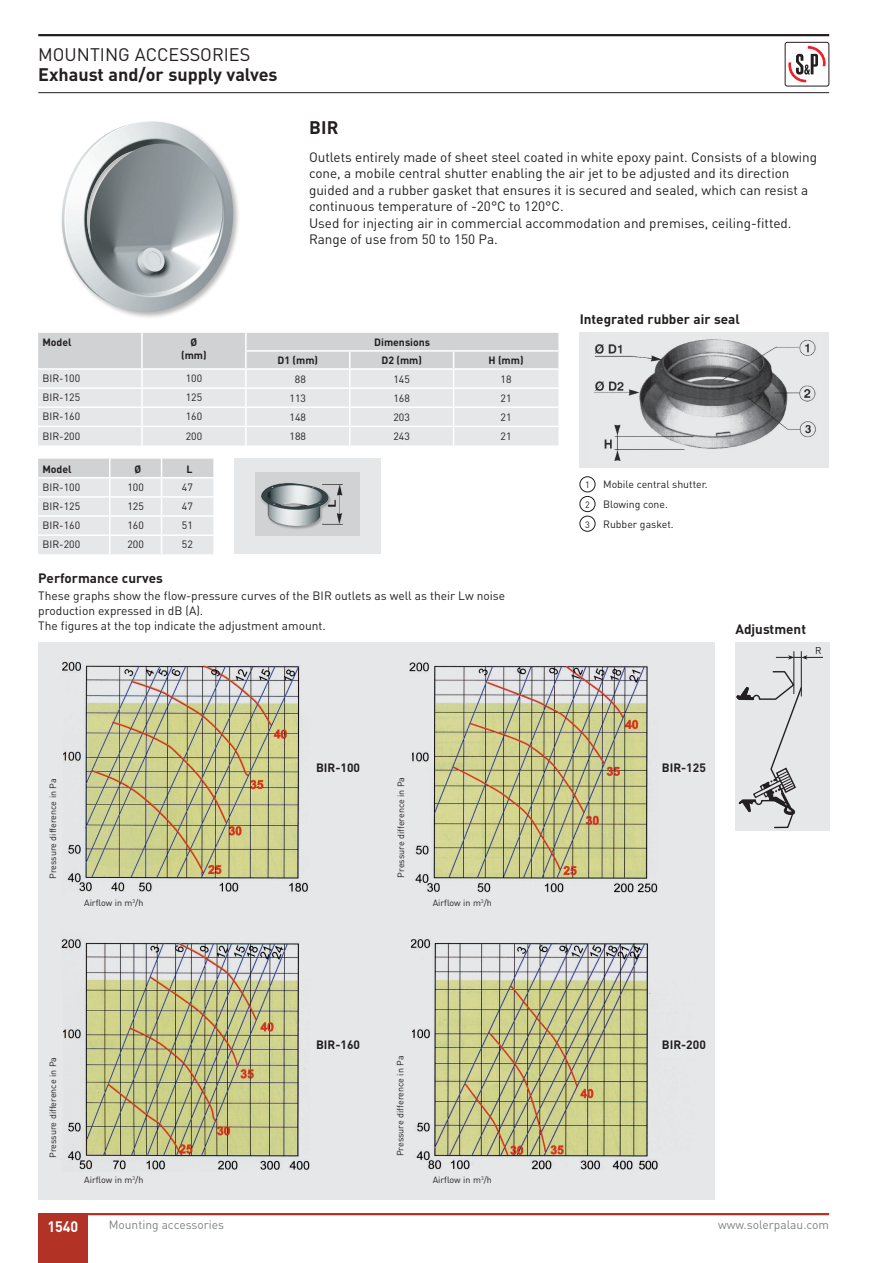
<style>
.page{position:relative;width:893px;height:1263px;background:#fff}
.page>*{position:absolute;margin:0;border:0;box-sizing:border-box;transform-origin:0 0}
.t1{font:700 18px "DIN";color:#231f20}
.t2{font:18px "DIN";color:#231f20}
.t3{font:700 15px "DIN";color:#fff;scale:.95 1}
.t4{font:13.5px/16.5px "DIN";color:#231f20}
.t5{font:700 13.5px "DIN";color:#231f20}
.t6{font:12px/15px "DIN";color:#231f20}
.t7{font:12px "DIN";color:#808285}
.t8{font:700 12px "DIN";color:#231f20}
.t9{font:10.5px/20.2px "DIN";color:#231f20}
.t10{font:700 10.5px/13.5px "DIN";color:#231f20;text-align:center}
.t11{font:9.75px "DIN";color:#231f20}
.t12{font:9.15px/19.6px "DIN";color:#231f20;text-align:justify}
.t13{font:9px "DIN";color:#231f20}
</style>
<div class="page">
<div style="left:38px;top:1214px;width:49px;height:49px;background:#b23326"></div>
<hr style="left:38px;top:34px;width:791px;height:2px;background:#231f20">
<hr style="left:38px;top:92px;width:791px;height:1px;background:#231f20">
<svg style="left:788px;top:47px;width:38px;height:36px"></svg>
<div style="left:785px;top:42px;width:44px;height:44px;border:1px solid #231f20;border-radius:2px"></div>
<hr style="left:38px;top:1213px;width:791px;height:2px;background:#b23326">
<div style="left:60px;top:120px;width:181px;height:200px;background:#231f20;opacity:.33"></div>
<img style="left:60px;top:122px;width:181px;height:192px">
<div style="left:580px;top:333px;width:249px;height:135px;background:#e6e7e9"></div>
<img style="left:594px;top:339px;width:222px;height:122px">
<div style="left:735px;top:642px;width:94px;height:188px;background:#e6e7e9"></div>
<hr style="left:793px;top:651px;width:1px;height:43px;background:#231f20">
<hr style="left:801px;top:651px;width:1px;height:45px;background:#231f20">
<svg style="left:776px;top:655px;width:47px;height:5px"></svg>
<svg style="left:737px;top:670px;width:65px;height:158px"></svg>
<div style="left:38px;top:642px;width:676px;height:557px;background:#e6e7e9"></div>
<svg style="left:38px;top:333px;width:520px;height:112px;background:#e1e2e4"></svg>
<hr style="left:454px;top:426px;width:104px;height:1px;background:#fff">
<div style="left:234px;top:459px;width:147px;height:95px;background:#e6e7e9"></div>
<div style="left:256px;top:473px;width:103px;height:63px;background:#d0d2d4"></div>
<svg style="left:38px;top:459px;width:175px;height:95px;background:#e3e4e6"></svg>
<hr style="left:162px;top:534px;width:51px;height:2px;background:#fff">
<div style="left:579px;top:476px;width:17px;height:16px;border:1px solid #231f20;border-radius:50%"></div>
<div style="left:579px;top:496px;width:17px;height:16px;border:1px solid #231f20;border-radius:50%"></div>
<div style="left:579px;top:516px;width:17px;height:16px;border:1px solid #231f20;border-radius:50%"></div>
<img style="left:62px;top:939px;width:247px;height:231px">
<img style="left:411px;top:939px;width:247px;height:231px">
<img style="left:63px;top:661px;width:246px;height:231px">
<img style="left:410px;top:662px;width:248px;height:231px">
<div style="left:397px;top:694px;width:14px;height:184px;background:#e6e7e9"></div>
<div style="left:49px;top:977px;width:14px;height:181px;background:#e6e7e9"></div>
<div style="left:260px;top:483px;width:72px;height:47px;background:#231f20;opacity:.33"></div>
<img style="left:260px;top:484px;width:70px;height:42px">
<h1 class="t2" style="left:38px;top:43px;width:214px">MOUNTING ACCESSORIES</h1>
<h1 class="t1" style="left:38px;top:62px;width:241px">Exhaust and/or supply valves</h1>
<h1 class="t1" style="left:309px;top:116px;width:31px">BIR</h1>
<p class="t4" style="left:309px;top:148px;width:510px">Outlets entirely made of sheet steel coated in white epoxy paint. Consists of a blowing cone, a mobile central shutter enabling the air jet to be adjusted and its direction guided and a rubber gasket that ensures it is secured and sealed, which can resist a continuous temperature of -20°C to 120°C.<br>Used for injecting air in commercial accommodation and premises, ceiling-fitted.<br>Range of use from 50 to 150 Pa.</p>
<p class="t5" style="left:580px;top:311px;width:162px">Integrated rubber air seal</p>
<p class="t10" style="left:42px;top:335px;width:31px">Model</p>
<p class="t10" style="left:181px;top:335px;width:27px">Ø (mm)</p>
<p class="t10" style="left:374px;top:335px;width:57px">Dimensions</p>
<p class="t10" style="left:278px;top:353px;width:42px">D1 (mm)</p>
<p class="t10" style="left:381px;top:353px;width:42px">D2 (mm)</p>
<p class="t10" style="left:488px;top:353px;width:37px">H (mm)</p>
<p class="t9" style="left:42px;top:368px;width:39px">BIR-100</p>
<p class="t9" style="left:186px;top:368px;width:18px">100</p>
<p class="t9" style="left:295px;top:369px;width:12px">88</p>
<p class="t9" style="left:393px;top:369px;width:18px">145</p>
<p class="t9" style="left:501px;top:369px;width:12px">18</p>
<p class="t9" style="left:42px;top:387px;width:39px">BIR-125</p>
<p class="t9" style="left:186px;top:387px;width:18px">125</p>
<p class="t9" style="left:290px;top:388px;width:18px">113</p>
<p class="t9" style="left:393px;top:388px;width:18px">168</p>
<p class="t9" style="left:501px;top:388px;width:12px">21</p>
<p class="t9" style="left:42px;top:406px;width:39px">BIR-160</p>
<p class="t9" style="left:186px;top:406px;width:18px">160</p>
<p class="t9" style="left:290px;top:407px;width:18px">148</p>
<p class="t9" style="left:393px;top:407px;width:18px">203</p>
<p class="t9" style="left:501px;top:407px;width:12px">21</p>
<p class="t9" style="left:42px;top:425px;width:39px">BIR-200</p>
<p class="t9" style="left:186px;top:425px;width:18px">200</p>
<p class="t9" style="left:290px;top:426px;width:18px">188</p>
<p class="t9" style="left:393px;top:426px;width:18px">243</p>
<p class="t9" style="left:501px;top:426px;width:12px">21</p>
<p class="t10" style="left:42px;top:462px;width:31px">Model</p>
<p class="t10" style="left:134px;top:462px;width:8px">Ø</p>
<p class="t10" style="left:187px;top:462px;width:8px">L</p>
<p class="t9" style="left:42px;top:477px;width:39px">BIR-100</p>
<p class="t9" style="left:127px;top:476px;width:18px">100</p>
<p class="t9" style="left:182px;top:476px;width:12px">47</p>
<p class="t9" style="left:42px;top:496px;width:39px">BIR-125</p>
<p class="t9" style="left:127px;top:496px;width:18px">125</p>
<p class="t9" style="left:182px;top:496px;width:12px">47</p>
<p class="t9" style="left:42px;top:515px;width:39px">BIR-160</p>
<p class="t9" style="left:127px;top:515px;width:18px">160</p>
<p class="t9" style="left:182px;top:515px;width:12px">51</p>
<p class="t9" style="left:42px;top:534px;width:39px">BIR-200</p>
<p class="t9" style="left:127px;top:534px;width:18px">200</p>
<p class="t9" style="left:182px;top:534px;width:12px">52</p>
<p class="t5" style="left:38px;top:569px;width:126px">Performance curves</p>
<p class="t6" style="left:38px;top:587px;width:468px">These graphs show the flow-pressure curves of the BIR outlets as well as their Lw noise production expressed in dB (A).<br>The figures at the top indicate the adjustment amount.</p>
<p class="t12" style="left:585px;top:475px;width:6px">1<br>2<br>3</p>
<p class="t9" style="left:603px;top:474px;width:106px">Mobile central shutter.<br>Blowing cone.<br>Rubber gasket.</p>
<p class="t5" style="left:735px;top:620px;width:72px">Adjustment</p>
<p class="t11" style="left:815px;top:645px;width:8px">R</p>
<p class="t13" style="left:47px;top:879px;width:102px;rotate:-90deg">Pressure difference in Pa</p>
<p class="t13" style="left:84px;top:897px;width:61px">Airflow in m<sup>3</sup>/h</p>
<p class="t8" style="left:316px;top:760px;width:46px">BIR-100</p>
<p class="t8" style="left:662px;top:760px;width:46px">BIR-125</p>
<p class="t13" style="left:395px;top:878px;width:102px;rotate:-90deg">Pressure difference in Pa</p>
<p class="t13" style="left:433px;top:897px;width:61px">Airflow in m<sup>3</sup>/h</p>
<p class="t13" style="left:47px;top:1158px;width:102px;rotate:-90deg">Pressure difference in Pa</p>
<p class="t13" style="left:84px;top:1174px;width:61px">Airflow in m<sup>3</sup>/h</p>
<p class="t8" style="left:316px;top:1037px;width:46px">BIR-160</p>
<p class="t8" style="left:662px;top:1037px;width:46px">BIR-200</p>
<p class="t13" style="left:394px;top:1156px;width:102px;rotate:-90deg">Pressure difference in Pa</p>
<p class="t13" style="left:433px;top:1174px;width:61px">Airflow in m<sup>3</sup>/h</p>
<p class="t3" style="left:47px;top:1217px;width:34px">1540</p>
<p class="t7" style="left:109px;top:1217px;width:117px">Mounting accessories</p>
<p class="t7" style="left:718px;top:1217px;width:112px">www.solerpalau.com</p>
</div>
